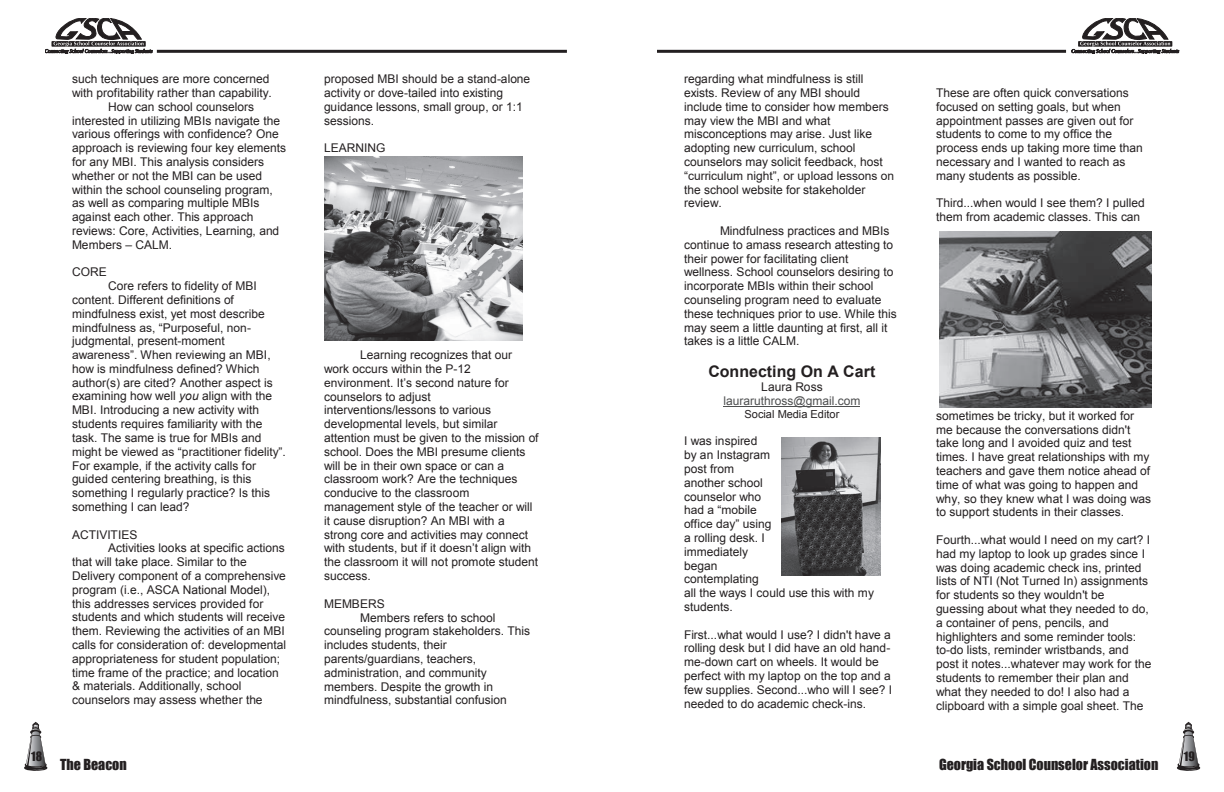
<style>
.page{position:relative;width:1224px;height:792px;background:#fff}
.page>*{position:absolute;margin:0;border:0;box-sizing:border-box;transform-origin:0 0}
.t1{font:700 16px "Arial";color:#231f20}
.t2{font:14px "Impact";color:#231f20}
.t3{font:12px/13.8px "Arial";color:#231f20}
.t4{font:12px "Arial";color:#4d4e4f}
.t5{font:11.9px "Impact";color:#231f20}
.t6{font:11px "Arial";color:#231f20}
.s1{font-style:italic}
</style>
<div class="page">
<svg style="left:24px;top:722px;width:23px;height:49px"></svg>
<svg style="left:1177px;top:722px;width:23px;height:49px"></svg>
<hr style="left:157px;top:50px;width:410px;height:3px;background:#231f20">
<hr style="left:657px;top:50px;width:409px;height:3px;background:#231f20">
<svg style="left:45px;top:18px;width:107px;height:36px"></svg>
<svg style="left:1072px;top:18px;width:107px;height:36px"></svg>
<img style="left:324px;top:157px;width:199px;height:184px">
<hr style="left:724px;top:406px;width:136px;height:1px;background:#4d4e4f">
<img style="left:782px;top:437px;width:98px;height:138px">
<img style="left:939px;top:232px;width:212px;height:176px">
<p class="t3" style="left:72px;top:72px;width:199px">such techniques are more concerned</p>
<p class="t3" style="left:72px;top:86px;width:201px">with profitability rather than capability.</p>
<p class="t3" style="left:108px;top:100px;width:148px">How can school counselors</p>
<p class="t3" style="left:72px;top:114px;width:209px">interested in utilizing MBIs navigate the</p>
<p class="t3" style="left:72px;top:127px;width:208px">various offerings with confidence? One</p>
<p class="t3" style="left:72px;top:141px;width:216px">approach is reviewing four key elements</p>
<p class="t3" style="left:72px;top:155px;width:194px">for any MBI. This analysis considers</p>
<p class="t3" style="left:72px;top:169px;width:192px">whether or not the MBI can be used</p>
<p class="t3" style="left:72px;top:183px;width:202px">within the school counseling program,</p>
<p class="t3" style="left:72px;top:196px;width:189px">as well as comparing multiple MBIs</p>
<p class="t3" style="left:72px;top:210px;width:183px">against each other. This approach</p>
<p class="t3" style="left:72px;top:224px;width:209px">reviews: Core, Activities, Learning, and</p>
<p class="t3" style="left:72px;top:238px;width:102px">Members – CALM.</p>
<p class="t3" style="left:72px;top:265px;width:36px">CORE</p>
<p class="t3" style="left:72px;top:279px;width:215px;text-indent:36px">Core refers to fidelity of MBI content. Different definitions of mindfulness exist, yet most describe mindfulness as, “Purposeful, non&shy;judgmental, present-moment awareness”. When reviewing an MBI, how is mindfulness defined? Which author(s) are cited? Another aspect is examining how well <span class="s1">you</span> align with the MBI. Introducing a new activity with students requires familiarity with the task. The same is true for MBIs and might be viewed as “practitioner fidelity”.<br>For example, if the activity calls for guided centering breathing, is this something I regularly practice? Is this something I can lead?</p>
<p class="t3" style="left:72px;top:528px;width:67px">ACTIVITIES</p>
<p class="t3" style="left:108px;top:541px;width:178px">Activities looks at specific actions</p>
<p class="t3" style="left:72px;top:555px;width:176px">that will take place. Similar to the</p>
<p class="t3" style="left:72px;top:569px;width:215px">Delivery component of a comprehensive</p>
<p class="t3" style="left:72px;top:583px;width:200px">program (i.e., ASCA National Model),</p>
<p class="t3" style="left:72px;top:597px;width:193px">this addresses services provided for</p>
<p class="t3" style="left:72px;top:610px;width:215px">students and which students will receive</p>
<p class="t3" style="left:72px;top:624px;width:214px">them. Reviewing the activities of an MBI</p>
<p class="t3" style="left:72px;top:638px;width:216px">calls for consideration of: developmental</p>
<p class="t3" style="left:72px;top:652px;width:210px">appropriateness for student population;</p>
<p class="t3" style="left:72px;top:666px;width:208px">time frame of the practice; and location</p>
<p class="t3" style="left:72px;top:679px;width:171px">&amp; materials. Additionally, school</p>
<p class="t3" style="left:72px;top:693px;width:192px">counselors may assess whether the</p>
<p class="t3" style="left:324px;top:72px;width:208px">proposed MBI should be a stand-alone activity or dove-tailed into existing guidance lessons, small group, or 1:1 sessions.</p>
<p class="t3" style="left:324px;top:141px;width:63px">LEARNING</p>
<p class="t3" style="left:324px;top:348px;width:216px;text-indent:36px">Learning recognizes that our work occurs within the P-12 environment. It’s second nature for counselors to adjust interventions/lessons to various developmental levels, but similar attention must be given to the mission of school. Does the MBI presume clients will be in their own space or can a classroom work? Are the techniques conducive to the classroom management style of the teacher or will it cause disruption? An MBI with a strong core and activities may connect with students, but if it doesn’t align with the classroom it will not promote student success.</p>
<p class="t3" style="left:324px;top:597px;width:62px">MEMBERS</p>
<p class="t3" style="left:360px;top:611px;width:137px">Members refers to school</p>
<p class="t3" style="left:324px;top:624px;width:208px">counseling program stakeholders. This</p>
<p class="t3" style="left:324px;top:638px;width:124px">includes students, their</p>
<p class="t3" style="left:324px;top:652px;width:154px">parents/guardians, teachers,</p>
<p class="t3" style="left:324px;top:666px;width:164px">administration, and community</p>
<p class="t3" style="left:324px;top:680px;width:171px">members. Despite the growth in</p>
<p class="t3" style="left:324px;top:693px;width:184px">mindfulness, substantial confusion</p>
<p class="t3" style="left:684px;top:72px;width:212px">regarding what mindfulness is still exists. Review of any MBI should include time to consider how members may view the MBI and what misconceptions may arise. Just like adopting new curriculum, school counselors may solicit feedback, host “curriculum night”, or upload lessons on the school website for stakeholder review.</p>
<p class="t3" style="left:684px;top:224px;width:214px;text-indent:36px">Mindfulness practices and MBIs continue to amass research attesting to their power for facilitating client wellness. School counselors desiring to incorporate MBIs within their school counseling program need to evaluate these techniques prior to use. While this may seem a little daunting at first, all it takes is a little CALM.</p>
<h1 class="t1" style="left:708px;top:360px;width:168px">Connecting On A Cart</h1>
<p class="t3" style="left:761px;top:380px;width:63px">Laura Ross</p>
<p class="t4" style="left:724px;top:393px;width:138px">lauraruthross@gmail.com</p>
<p class="t6" style="left:745px;top:407px;width:96px">Social Media Editor</p>
<p class="t3" style="left:684px;top:434px;width:192px">I was inspired<br>by an Instagram<br>post from<br>another school<br>counselor who<br>had a “mobile<br>office day” using<br>a rolling desk. I<br>immediately<br>began<br>contemplating<br>all the ways I could use this with my students.</p>
<p class="t3" style="left:684px;top:628px;width:210px">First...what would I use? I didn't have a rolling desk but I did have an old hand&shy;me-down cart on wheels. It would be perfect with my laptop on the top and a few supplies. Second...who will I see? I needed to do academic check-ins.</p>
<p class="t3" style="left:936px;top:86px;width:208px">These are often quick conversations focused on setting goals, but when appointment passes are given out for students to come to my office the process ends up taking more time than necessary and I wanted to reach as many students as possible.</p>
<p class="t3" style="left:936px;top:196px;width:210px">Third...when would I see them? I pulled them from academic classes. This can</p>
<p class="t3" style="left:936px;top:409px;width:217px">sometimes be tricky, but it worked for me because the conversations didn't take long and I avoided quiz and test times. I have great relationships with my teachers and gave them notice ahead of time of what was going to happen and why, so they knew what I was doing was to support students in their classes.</p>
<p class="t3" style="left:936px;top:533px;width:217px">Fourth...what would I need on my cart? I had my laptop to look up grades since I was doing academic check ins, printed lists of NTI (Not Turned In) assignments for students so they wouldn't be guessing about what they needed to do, a container of pens, pencils, and highlighters and some reminder tools: to-do lists, reminder wristbands, and post it notes...whatever may work for the students to remember their plan and what they needed to do! I also had a clipboard with a simple goal sheet. The</p>
<p class="t5" style="left:31px;top:747px;width:12px">18</p>
<p class="t5" style="left:1184px;top:747px;width:12px">19</p>
<p class="t2" style="left:60px;top:753px;width:68px">The Beacon</p>
<p class="t2" style="left:939px;top:753px;width:221px">Georgia School Counselor Association</p>
</div>
